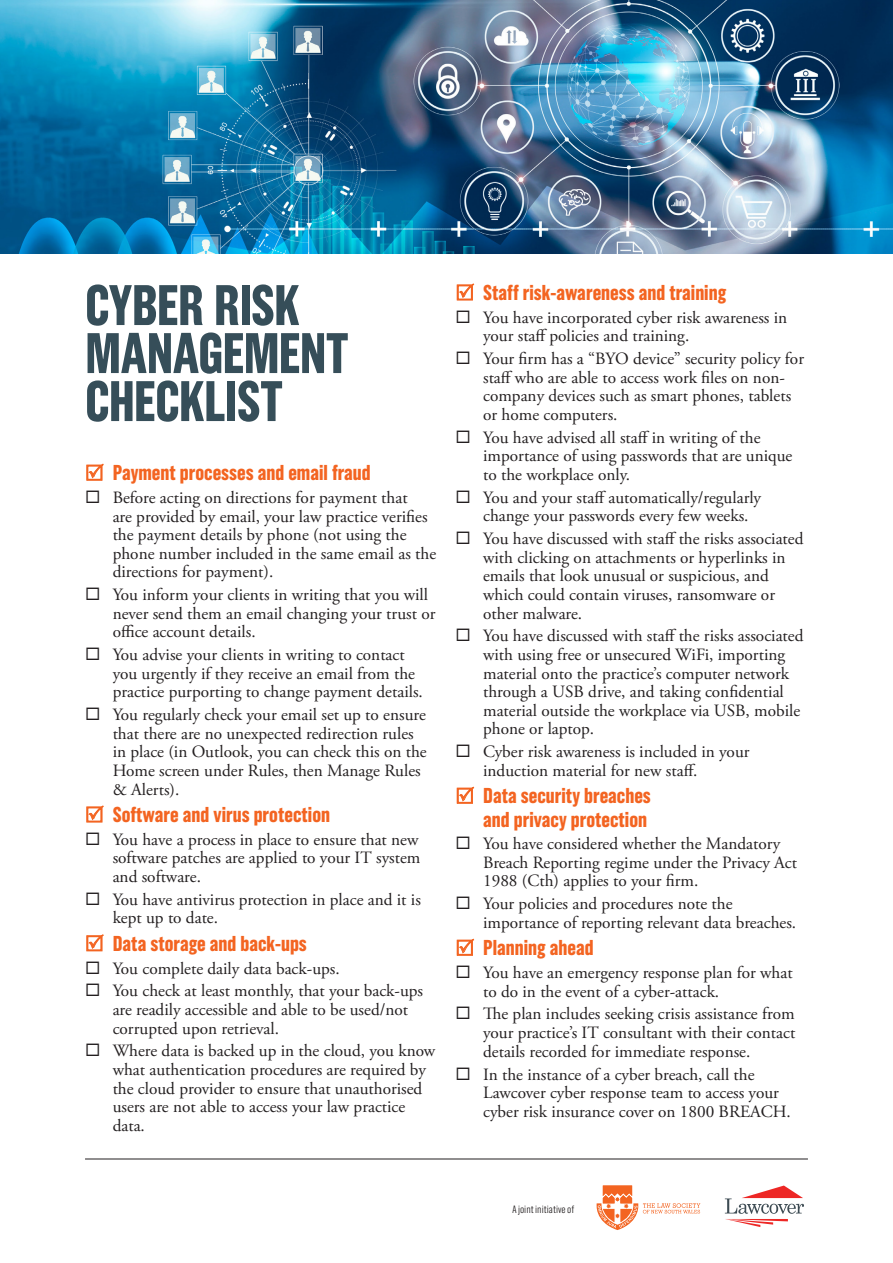
<style>
.page{position:relative;width:893px;height:1263px;background:#fff}
.page>*{position:absolute;margin:0;border:0;box-sizing:border-box;transform-origin:0 0}
.t1{font:700 57px/48px "Grotzec Head Condensed";letter-spacing:-.015em;color:#364e59}
.t2{font:700 21.6px/23.2px "Grotzec Head Condensed";color:#f36421}
.t3{font:17.25px/18.6px "Adobe Garamond Pro";color:#231f20}
.t4{font:300 10.5px "Grotzec Head Condensed";color:#231f20}
</style>
<div class="page">
<hr style="left:85px;top:1159px;width:723px;height:1px;background:#231f20">
<svg style="left:597px;top:1185px;width:103px;height:45px"></svg>
<svg style="left:725px;top:1185px;width:79px;height:42px"></svg>
<img style="left:0;top:0;width:893px;height:253px">
<p class="t1" style="left:85px;top:280px;width:265px">CYBER RISK<br>MANAGEMENT<br>CHECKLIST</p>
<p class="t2" style="left:113px;top:461px;width:259px">Payment processes and email fraud</p>
<p class="t3" style="left:113px;top:489px;width:325px;text-indent:-28px">◻ Before acting on directions for payment that<br>are provided by email, your law practice verifies the payment details by phone (not using the phone number included in the same email as the directions for payment).</p>
<p class="t3" style="left:113px;top:586px;width:324px;text-indent:-28px">◻ You inform your clients in writing that you will never send them an email changing your trust or office account details.</p>
<p class="t3" style="left:113px;top:646px;width:312px;text-indent:-28px">◻ You advise your clients in writing to contact you urgently if they receive an email from the practice purporting to change payment details.</p>
<p class="t3" style="left:113px;top:706px;width:316px;text-indent:-28px">◻ You regularly check your email set up to ensure that there are no unexpected redirection rules in place (in Outlook, you can check this on the Home screen under Rules, then Manage Rules &amp; Alerts).</p>
<p class="t2" style="left:113px;top:803px;width:219px">Software and virus protection</p>
<p class="t3" style="left:113px;top:831px;width:309px;text-align:justify;text-indent:-28px">◻ You have a process in place to ensure that new software patches are applied to your IT system and software.</p>
<p class="t3" style="left:113px;top:891px;width:310px;text-indent:-28px">◻ You have antivirus protection in place and it is kept up to date.</p>
<p class="t2" style="left:113px;top:931px;width:196px">Data storage and back-ups</p>
<p class="t3" style="left:85px;top:959px;width:256px">◻ You complete daily data back-ups.</p>
<p class="t3" style="left:113px;top:982px;width:312px;text-indent:-28px">◻ You check at least monthly, that your back-ups are readily accessible and able to be used/not corrupted upon retrieval.</p>
<p class="t3" style="left:113px;top:1042px;width:324px;text-indent:-28px">◻ Where data is backed up in the cloud, you know what authentication procedures are required by the cloud provider to ensure that unauthorised users are not able to access your law practice data.</p>
<p class="t2" style="left:483px;top:281px;width:245px">Staff risk-awareness and training</p>
<p class="t3" style="left:483px;top:309px;width:306px;text-indent:-28px">◻ You have incorporated cyber risk awareness in your staff policies and training.</p>
<p class="t3" style="left:483px;top:350px;width:322px;text-indent:-28px">◻ Your firm has a “BYO device” security policy for staff who are able to access work files on non&shy;company devices such as smart phones, tablets or home computers.</p>
<p class="t3" style="left:483px;top:429px;width:311px;text-indent:-28px">◻ You have advised all staff in writing of the importance of using passwords that are unique to the workplace only.</p>
<p class="t3" style="left:483px;top:489px;width:280px;text-indent:-28px">◻ You and your staff automatically/regularly change your passwords every few weeks.</p>
<p class="t3" style="left:483px;top:530px;width:322px;text-indent:-28px">◻ You have discussed with staff the risks associated with clicking on attachments or hyperlinks in emails that look unusual or suspicious, and which could contain viruses, ransomware or other malware.</p>
<p class="t3" style="left:483px;top:627px;width:322px;text-indent:-28px">◻ You have discussed with staff the risks associated with using free or unsecured WiFi, importing material onto the practice’s computer network through a USB drive, and taking confidential material outside the workplace via USB, mobile phone or laptop.</p>
<p class="t3" style="left:483px;top:743px;width:268px;text-indent:-28px">◻ Cyber risk awareness is included in your induction material for new staff.</p>
<p class="t2" style="left:483px;top:784px;width:169px">Data security breaches and privacy protection</p>
<p class="t3" style="left:483px;top:835px;width:315px;text-indent:-28px">◻ You have considered whether the Mandatory<br>Breach Reporting regime under the Privacy Act<br>1988 (Cth) applies to your firm.</p>
<p class="t3" style="left:483px;top:895px;width:315px;text-indent:-28px">◻ Your policies and procedures note the importance of reporting relevant data breaches.</p>
<p class="t2" style="left:483px;top:936px;width:112px">Planning ahead</p>
<p class="t3" style="left:483px;top:964px;width:311px;text-indent:-28px">◻ You have an emergency response plan for what to do in the event of a cyber-attack.</p>
<p class="t3" style="left:483px;top:1005px;width:314px;text-align:justify;text-indent:-28px">◻ The plan includes seeking crisis assistance from your practice’s IT consultant with their contact details recorded for immediate response.</p>
<p class="t3" style="left:483px;top:1065px;width:309px;text-indent:-28px">◻ In the instance of a cyber breach, call the<br>Lawcover cyber response team to access your cyber risk insurance cover on 1800 BREACH.</p>
<p class="t4" style="left:512px;top:1203px;width:63px">A joint initiative of</p>
</div>
